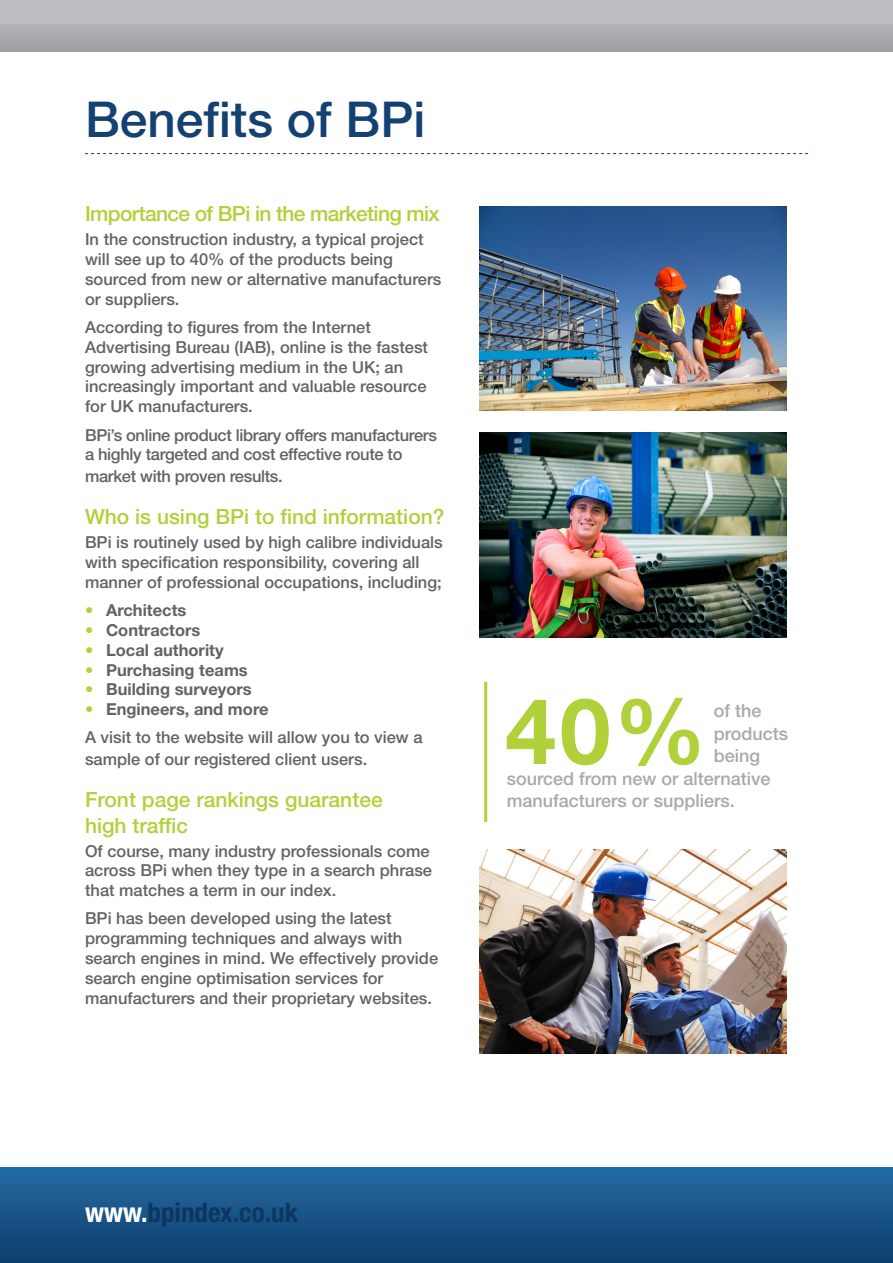
<style>
.page{position:relative;width:893px;height:1263px;background:#fff}
.page>*{position:absolute;margin:0;border:0;box-sizing:border-box;transform-origin:0 0}
.t1{font:700 91.5px "Helvetica Neue LT Std";color:#b0d13a}
.t2{font:500 49.5px "Helvetica Neue LT Std";color:#124172}
.t3{font:700 condensed 27px "Helvetica Neue LT Std";color:#0d3661}
.t4{font:500 21px/25.2px "Helvetica Neue LT Std";color:#b0d13a}
.t5{font:500 21px "Helvetica Neue LT Std";letter-spacing:-.03em;color:#b0d13a}
.t6{font:500 18px "Helvetica Neue LT Std";color:#a8a9ad}
.t7{font:500 16.5px/19.8px "Helvetica Neue LT Std";color:#636366}
.t8{font:500 16.5px/19.8px "Helvetica Neue LT Std";letter-spacing:-.02em;color:#636366}
.t9{font:700 16.5px "Helvetica Neue LT Std";color:#636366}
.s1{color:#b0d13a}
.s2{color:#fff}
</style>
<div class="page">
<div style="left:0;top:1167px;width:893px;height:96px;background:linear-gradient(to bottom,#246ba3,#0c3e6d)"></div>
<div style="left:0;top:0;width:893px;height:52px;background:#bcbdc0"></div>
<div style="left:0;top:25px;width:893px;height:26px;background:#a8aaad"></div>
<img style="left:480px;top:206px;width:307px;height:205px">
<img style="left:480px;top:433px;width:307px;height:204px">
<img style="left:480px;top:849px;width:307px;height:205px">
<hr style="left:484px;top:682px;width:3px;height:140px;background:#b0d13a">
<svg style="left:85px;top:153px;width:723px;height:1px"></svg>
<p class="t2" style="left:85px;top:89px;width:342px">Benefits of BPi</p>
<p class="t5" style="left:85px;top:201px;width:356px">Importance of BPi in the marketing mix</p>
<p class="t7" style="left:85px;top:229px;width:358px">In the construction industry, a typical project will see up to 40% of the products being sourced from new or alternative manufacturers or suppliers.</p>
<p class="t7" style="left:85px;top:317px;width:345px">According to figures from the Internet Advertising Bureau (IAB), online is the fastest growing advertising medium in the UK; an increasingly important and valuable resource for UK manufacturers.</p>
<p class="t8" style="left:85px;top:425px;width:353px">BPi’s online product library offers manufacturers a highly targeted and cost effective route to</p>
<p class="t8" style="left:85px;top:466px;width:199px">market with proven results.</p>
<p class="t4" style="left:85px;top:504px;width:361px">Who is using BPi to find information?</p>
<p class="t7" style="left:85px;top:532px;width:359px">BPi is routinely used by high calibre individuals with specification responsibility, covering all manner of professional occupations, including;</p>
<p class="t9" style="left:85px;top:600px;width:103px"><span class="s1">•</span> Architects</p>
<p class="t9" style="left:85px;top:620px;width:117px"><span class="s1">•</span> Contractors</p>
<p class="t9" style="left:85px;top:640px;width:140px"><span class="s1">•</span> Local authority</p>
<p class="t9" style="left:85px;top:659px;width:164px"><span class="s1">•</span> Purchasing teams</p>
<p class="t9" style="left:85px;top:679px;width:168px"><span class="s1">•</span> Building surveyors</p>
<p class="t9" style="left:85px;top:699px;width:185px"><span class="s1">•</span> Engineers, and more</p>
<p class="t7" style="left:85px;top:727px;width:339px;line-height:21.6px">A visit to the website will allow you to view a sample of our registered client users.</p>
<p class="t4" style="left:85px;top:787px;width:299px">Front page rankings guarantee high traffic</p>
<p class="t7" style="left:85px;top:841px;width:348px">Of course, many industry professionals come across BPi when they type in a search phrase that matches a term in our index.</p>
<p class="t7" style="left:85px;top:908px;width:355px">BPi has been developed using the latest programming techniques and always with search engines in mind. We effectively provide search engine optimisation services for manufacturers and their proprietary websites.</p>
<p class="t1" style="left:505px;top:675px;width:202px">40%</p>
<p class="t6" style="left:714px;top:700px;width:49px">of the</p>
<p class="t6" style="left:714px;top:723px;width:76px">products</p>
<p class="t6" style="left:714px;top:745px;width:48px">being</p>
<p class="t6" style="left:507px;top:768px;width:265px">sourced from new or alternative</p>
<p class="t6" style="left:507px;top:790px;width:230px">manufacturers or suppliers.</p>
<p class="t3" style="left:85px;top:1196px;width:215px"><span class="s2">www.</span>bpindex.co.uk</p>
</div>
